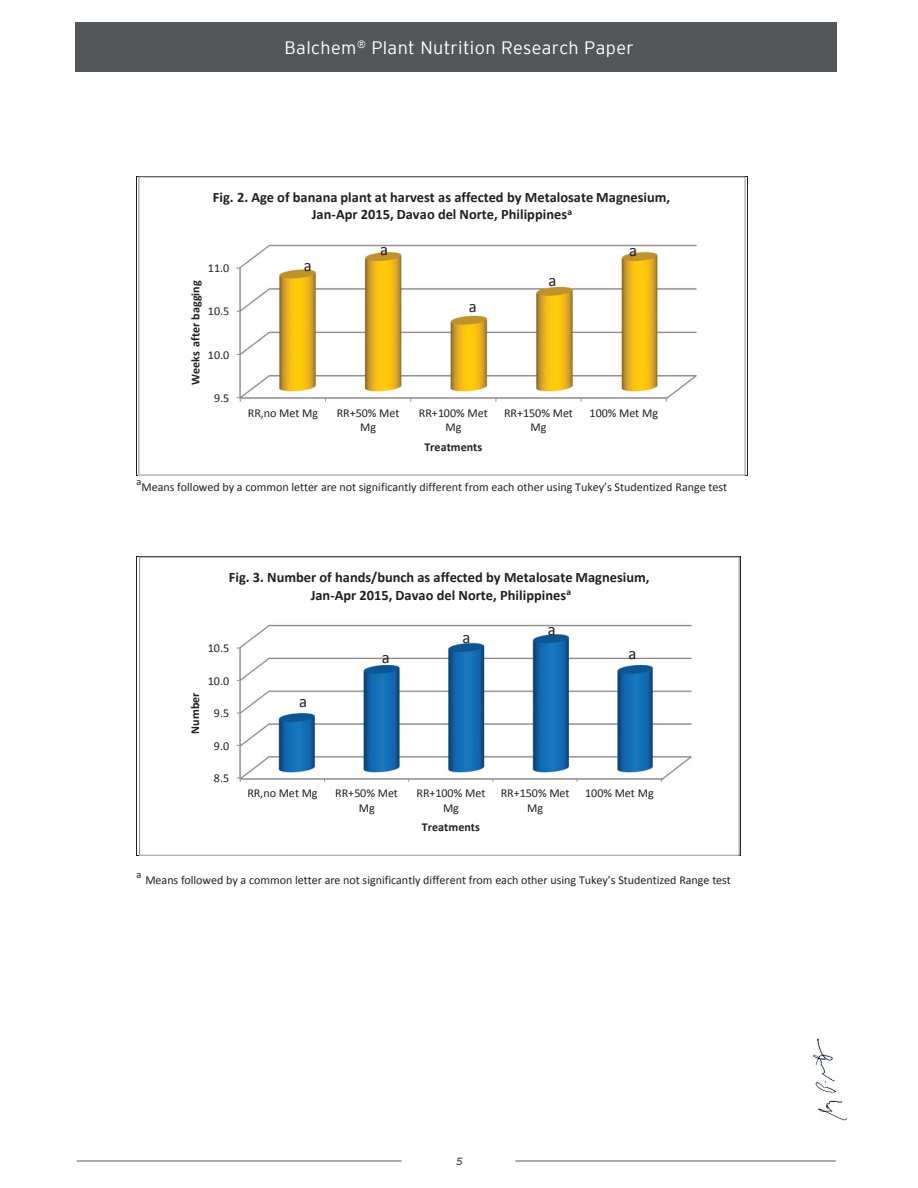
<style>
.page{position:relative;width:918px;height:1188px;background:#fff}
.page>*{position:absolute;margin:0;border:0;box-sizing:border-box;transform-origin:0 0}
.t1{font:300 18px "Interstate";letter-spacing:.02em;color:#fff}
.t2{font:16.5px "Calibri";color:#231f20}
.t3{font:700 14.4px/17.7px "Calibri";color:#231f20;text-align:center}
.t4{font:12px/14.7px "Calibri";letter-spacing:-.005em;color:#231f20;text-align:center}
.t5{font:700 12px "Calibri";color:#231f20}
.t6{font:10.5px "Calibri";color:#231f20}
.t7{font:italic 10.5px "Interstate";color:#535759}
</style>
<div class="page">
<hr style="left:137px;top:176px;width:610px;height:1px;background:#231f20">
<hr style="left:137px;top:177px;width:1px;height:298px;background:#231f20">
<hr style="left:747px;top:177px;width:1px;height:298px;background:#231f20">
<hr style="left:137px;top:475px;width:610px;height:1px;background:#231f20">
<hr style="left:137px;top:556px;width:603px;height:1px;background:#231f20">
<hr style="left:137px;top:557px;width:1px;height:298px;background:#231f20">
<hr style="left:740px;top:557px;width:1px;height:298px;background:#231f20">
<hr style="left:137px;top:855px;width:603px;height:1px;background:#231f20">
<img style="left:238px;top:244px;width:459px;height:156px">
<svg style="left:237px;top:397px;width:4px;height:5px"></svg>
<img style="left:238px;top:624px;width:454px;height:157px">
<svg style="left:237px;top:777px;width:4px;height:5px"></svg>
<img style="left:813px;top:1038px;width:35px;height:83px">
<div style="left:75px;top:22px;width:762px;height:50px;background:#535759"></div>
<hr style="left:515px;top:1161px;width:321px;height:1px;background:#555759">
<hr style="left:77px;top:1161px;width:325px;height:1px;background:#555759">
<h1 class="t1" style="left:284px;top:38px;width:351px">Balchem<sup>®</sup> Plant Nutrition Research Paper</h1>
<p class="t3" style="left:213px;top:188px;width:459px">Fig. 2. Age of banana plant at harvest as affected by Metalosate Magnesium,<br>Jan-Apr 2015, Davao del Norte, Philippines<sup>a</sup></p>
<h2 class="t2" style="left:380px;top:240px;width:9px">a</h2>
<h2 class="t2" style="left:304px;top:255px;width:9px">a</h2>
<h2 class="t2" style="left:629px;top:240px;width:9px">a</h2>
<p class="t4" style="left:208px;top:261px;width:23px">11.0</p>
<p class="t5" style="left:188px;top:385px;width:106px;rotate:-90deg">Weeks after bagging</p>
<p class="t4" style="left:208px;top:304px;width:23px">10.5</p>
<p class="t4" style="left:208px;top:347px;width:23px">10.0</p>
<p class="t4" style="left:214px;top:390px;width:17px">9.5</p>
<h2 class="t2" style="left:469px;top:297px;width:9px">a</h2>
<h2 class="t2" style="left:549px;top:270px;width:9px">a</h2>
<p class="t4" style="left:248px;top:405px;width:72px">RR,no Met Mg</p>
<p class="t4" style="left:337px;top:405px;width:64px">RR+50% Met<br>Mg</p>
<p class="t4" style="left:419px;top:405px;width:70px">RR+100% Met<br>Mg</p>
<p class="t4" style="left:504px;top:405px;width:70px">RR+150% Met<br>Mg</p>
<p class="t4" style="left:590px;top:405px;width:70px">100% Met Mg</p>
<p class="t5" style="left:424px;top:439px;width:59px">Treatments</p>
<p class="t6" style="left:137px;top:475px;width:7px">a</p>
<p class="t4" style="left:142px;top:480px;width:587px">Means followed by a common letter are not significantly different from each other using Tukey’s Studentized Range test</p>
<p class="t3" style="left:229px;top:568px;width:422px">Fig. 3. Number of hands/bunch as affected by Metalosate Magnesium,<br>Jan-Apr 2015, Davao del Norte, Philippines<sup>a</sup></p>
<p class="t4" style="left:208px;top:641px;width:23px">10.5</p>
<p class="t5" style="left:188px;top:734px;width:43px;rotate:-90deg">Number</p>
<p class="t4" style="left:208px;top:673px;width:23px">10.0</p>
<p class="t4" style="left:214px;top:706px;width:17px">9.5</p>
<p class="t4" style="left:214px;top:738px;width:17px">9.0</p>
<p class="t4" style="left:214px;top:771px;width:17px">8.5</p>
<h2 class="t2" style="left:299px;top:691px;width:9px">a</h2>
<h2 class="t2" style="left:382px;top:647px;width:9px">a</h2>
<h2 class="t2" style="left:463px;top:627px;width:9px">a</h2>
<h2 class="t2" style="left:548px;top:619px;width:9px">a</h2>
<h2 class="t2" style="left:629px;top:643px;width:9px">a</h2>
<p class="t4" style="left:247px;top:786px;width:72px">RR,no Met Mg</p>
<p class="t4" style="left:335px;top:786px;width:64px">RR+50% Met<br>Mg</p>
<p class="t4" style="left:417px;top:786px;width:70px">RR+100% Met<br>Mg</p>
<p class="t4" style="left:501px;top:786px;width:70px">RR+150% Met<br>Mg</p>
<p class="t4" style="left:585px;top:786px;width:70px">100% Met Mg</p>
<p class="t5" style="left:422px;top:819px;width:60px">Treatments</p>
<p class="t6" style="left:137px;top:868px;width:7px">a</p>
<p class="t4" style="left:145px;top:873px;width:587px">Means followed by a common letter are not significantly different from each other using Tukey’s Studentized Range test</p>
<p class="t7" style="left:456px;top:1155px;width:8px">5</p>
</div>
